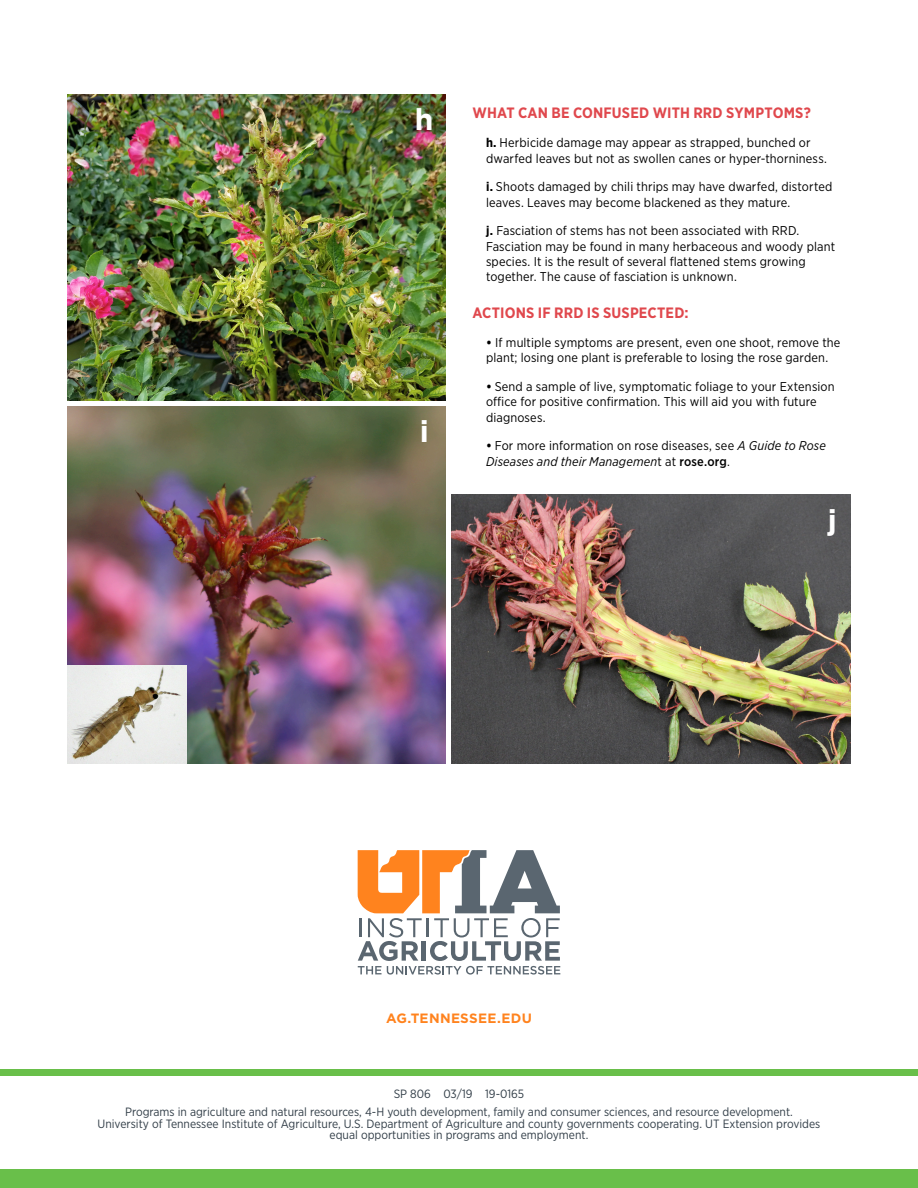
<style>
.page{position:relative;width:918px;height:1188px;background:#fff}
.page>*{position:absolute;margin:0;border:0;box-sizing:border-box;transform-origin:0 0}
.subheads_2{font:700 30px "Gotham";color:#fff}
.subheads_2-2{font:700 15px "Gotham Narrow";letter-spacing:.015em;color:#e0484d}
.URL{font:700 13.5px "Gotham";letter-spacing:.02em;color:#ff831e}
.Body_Text{font:12.75px/15.3px "Gotham Narrow";letter-spacing:.01em;color:#000}
.PAN___EEO{font:12px/11.4px "Gotham Narrow";color:#323e48;text-align:center}
.s1{font-weight:700}
.s2{font-style:italic}
.s3{font-weight:500}
</style>
<div class="page">
<img style="left:68px;top:94px;width:378px;height:306px">
<img style="left:68px;top:406px;width:378px;height:358px">
<img style="left:452px;top:495px;width:398px;height:269px">
<div style="left:0;top:1169px;width:918px;height:19px;background:#69bf4a"></div>
<svg style="left:358px;top:850px;width:202px;height:125px"></svg>
<div style="left:0;top:1069px;width:918px;height:7px;background:#69bf4a"></div>
<img style="left:67px;top:665px;width:119px;height:99px">
<p class="subheads_2" style="left:415px;top:100px;width:20px">h</p>
<p class="subheads_2" style="left:420px;top:412px;width:11px">i</p>
<p class="subheads_2-2" style="left:472px;top:104px;width:340px">WHAT CAN BE CONFUSED WITH RRD SYMPTOMS?</p>
<p class="Body_Text" style="left:486px;top:135px;width:342px"><span class="s1">h.</span> Herbicide damage may appear as strapped, bunched or dwarfed leaves but not as swollen canes or hyper-thorniness.</p>
<p class="Body_Text" style="left:486px;top:179px;width:348px"><span class="s1">i.</span> Shoots damaged by chili thrips may have dwarfed, distorted leaves. Leaves may become blackened as they mature.</p>
<p class="Body_Text" style="left:486px;top:223px;width:351px"><span class="s1">j.</span> Fasciation of stems has not been associated with RRD.<br>Fasciation may be found in many herbaceous and woody plant species. It is the result of several flattened stems growing together. The cause of fasciation is unknown.</p>
<p class="subheads_2-2" style="left:472px;top:303px;width:218px">ACTIONS IF RRD IS SUSPECTED:</p>
<p class="Body_Text" style="left:486px;top:335px;width:356px"><span class="s1">•</span> If multiple symptoms are present, even one shoot, remove the plant; losing one plant is preferable to losing the rose garden.</p>
<p class="Body_Text" style="left:486px;top:379px;width:350px"><span class="s1">•</span> Send a sample of live, symptomatic foliage to your Extension office for positive confirmation. This will aid you with future diagnoses.</p>
<p class="Body_Text" style="left:486px;top:438px;width:341px"><span class="s1">•</span> For more information on rose diseases, see <span class="s2">A Guide to Rose<br>Diseases and their Managemen</span>t at <span class="s3">rose.org</span>.</p>
<p class="subheads_2" style="left:828px;top:500px;width:11px">j</p>
<p class="URL" style="left:386px;top:1009px;width:147px">AG.TENNESSEE.EDU</p>
<p class="PAN___EEO" style="left:394px;top:1088px;width:132px">SP 806 03/19 19-0165</p>
<p class="PAN___EEO" style="left:98px;top:1106px;width:724px">Programs in agriculture and natural resources, 4-H youth development, family and consumer sciences, and resource development.<br>University of Tennessee Institute of Agriculture, U.S. Department of Agriculture and county governments cooperating. UT Extension provides equal opportunities in programs and employment.</p>
</div>
